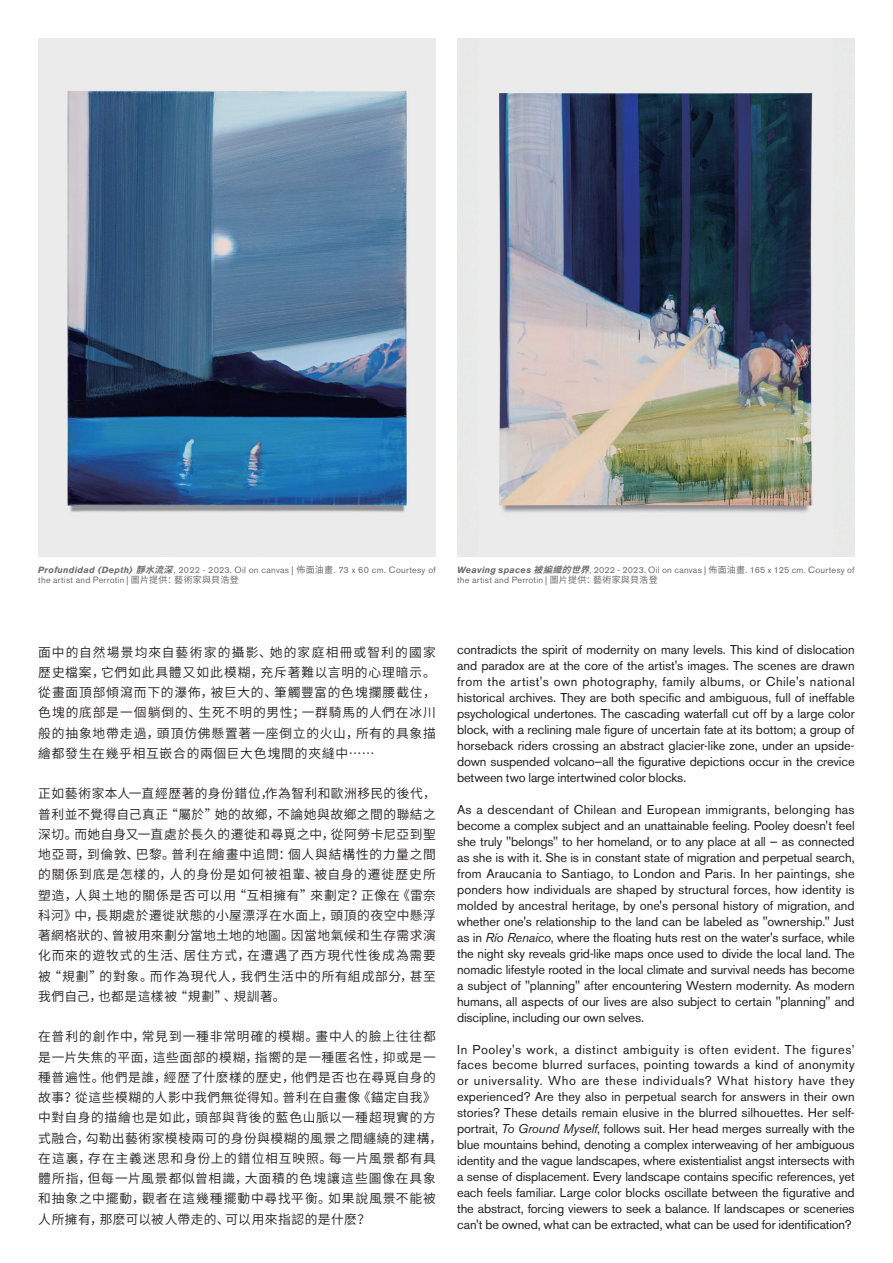
<style>
.page{position:relative;width:893px;height:1263px;background:#fff}
.page>*{position:absolute;margin:0;border:0;box-sizing:border-box;transform-origin:0 0}
.t1{font:12.75px/15.9px "Akzidenz Grotesk BE";letter-spacing:-.01em;color:#231f20;text-align:justify}
.t2{font:600 12.75px/20.2px "Noto Sans Hans";letter-spacing:.055em;color:#231f20;text-align:justify}
.t3{font:9px/10.8px "Akzidenz Grotesk BE";letter-spacing:.025em;color:#6c6d70}
.s1{font-weight:700;font-style:italic}
.s2{font-family:"Noto Sans Hans";font-weight:700;font-style:italic}
.s3{font-family:"Noto Sans Hans"}
.s4{font-style:italic}
</style>
<div class="page">
<img style="left:38px;top:38px;width:398px;height:518px">
<img style="left:457px;top:38px;width:398px;height:518px">
<p class="t3" style="left:38px;top:564px;width:399px"><span class="s1">Profundidad (Depth)</span> <span class="s2">靜水流深</span>, 2022 - 2023. Oil on canvas | <span class="s3">佈面油畫</span>. 73 x 60 cm. Courtesy of the artist and Perrotin | <span class="s3">圖片提供：藝術家與貝浩登</span></p>
<p class="t3" style="left:457px;top:564px;width:399px"><span class="s1">Weaving spaces</span> <span class="s2">被編織的世界</span>, 2022 - 2023. Oil on canvas | <span class="s3">佈面油畫</span>. 165 x 125 cm. Courtesy of the artist and Perrotin | <span class="s3">圖片提供：藝術家與貝浩登</span></p>
<p class="t2" style="left:38px;top:642px;width:399px">面中的自然場景均來自藝術家的攝影、她的家庭相冊或智利的國家歴史檔案，它們如此具體又如此模糊，充斥著難以言明的心理暗示。從畫面頂部傾瀉而下的瀑佈，被巨大的、筆觸豐富的色塊攔腰截住，色塊的底部是一個躺倒的、生死不明的男性；一群騎馬的人們在冰川般的抽象地帶走過，頭頂仿佛懸置著一座倒立的火山，所有的具象描繪都發生在幾乎相互嵌合的兩個巨大色塊間的夾縫中……</p>
<p class="t2" style="left:38px;top:784px;width:399px">正如藝術家本人一直經歴著的身份錯位，作為智利和歐洲移民的後代，普利並不覺得自己真正“屬於”她的故鄉，不論她與故鄉之間的聯結之深切。而她自身又一直處於長久的遷徙和尋覓之中，從阿勞卡尼亞到聖地亞哥，到倫敦、巴黎。普利在繪畫中追問：個人與結構性的力量之間的關係到底是怎樣的，人的身份是如何被祖輩、被自身的遷徙歴史所塑造，人與土地的關係是否可以用“互相擁有”來劃定？正像在《雷奈科河》中，長期處於遷徙狀態的小屋漂浮在水面上，頭頂的夜空中懸浮著網格狀的、曾被用來劃分當地土地的地圖。因當地氣候和生存需求演化而來的遊牧式的生活、居住方式，在遭遇了西方現代性後成為需要被“規劃”的對象。而作為現代人，我們生活中的所有組成部分，甚至我們自己，也都是這樣被“規劃”、規訓著。</p>
<p class="t2" style="left:38px;top:1027px;width:405px;text-align:left">在普利的創作中，常見到一種非常明確的模糊。畫中人的臉上往往都是一片失焦的平面，這些面部的模糊，指嚮的是一種匿名性，抑或是一種普遍性。他們是誰，經歴了什麽樣的歴史，他們是否也在尋覓自身的故事？從這些模糊的人影中我們無從得知。普利在自畫像《錨定自我》中對自身的描繪也是如此，頭部與背後的藍色山脈以一種超現實的方式融合，勾勒出藝術家模棱兩可的身份與模糊的風景之間纏繞的建構，在這裏，存在主義迷思和身份上的錯位相互映照。每一片風景都有具體所指，但每一片風景都似曾相識，大面積的色塊讓這些圖像在具象和抽象之中擺動，觀者在這幾種擺動中尋找平衡。如果說風景不能被人所擁有，那麽可以被人帶走的、可以用來指認的是什麽？</p>
<p class="t1" style="left:457px;top:642px;width:399px">contradicts the spirit of modernity on many levels. This kind of dislocation and paradox are at the core of the artist's images. The scenes are drawn from the artist's own photography, family albums, or Chile's national historical archives. They are both specific and ambiguous, full of ineffable psychological undertones. The cascading waterfall cut off by a large color block, with a reclining male figure of uncertain fate at its bottom; a group of horseback riders crossing an abstract glacier-like zone, under an upside&shy;down suspended volcano—all the figurative depictions occur in the crevice between two large intertwined color blocks.</p>
<p class="t1" style="left:457px;top:801px;width:399px">As a descendant of Chilean and European immigrants, belonging has become a complex subject and an unattainable feeling. Pooley doesn't feel she truly "belongs" to her homeland, or to any place at all — as connected as she is with it. She is in constant state of migration and perpetual search, from Araucanía to Santiago, to London and Paris. In her paintings, she ponders how individuals are shaped by structural forces, how identity is molded by ancestral heritage, by one's personal history of migration, and whether one's relationship to the land can be labeled as "ownership." Just as in <span class="s4">Río Renaico</span>, where the floating huts rest on the water's surface, while the night sky reveals grid-like maps once used to divide the local land. The nomadic lifestyle rooted in the local climate and survival needs has become a subject of "planning" after encountering Western modernity. As modern humans, all aspects of our lives are also subject to certain "planning" and discipline, including our own selves.</p>
<p class="t1" style="left:457px;top:1041px;width:399px">In Pooley's work, a distinct ambiguity is often evident. The figures’ faces become blurred surfaces, pointing towards a kind of anonymity or universality. Who are these individuals? What history have they experienced? Are they also in perpetual search for answers in their own stories? These details remain elusive in the blurred silhouettes. Her self&shy;portrait, <span class="s4">To Ground Myself</span>, follows suit. Her head merges surreally with the blue mountains behind, denoting a complex interweaving of her ambiguous identity and the vague landscapes, where existentialist angst intersects with a sense of displacement. Every landscape contains specific references, yet each feels familiar. Large color blocks oscillate between the figurative and the abstract, forcing viewers to seek a balance. If landscapes or sceneries can't be owned, what can be extracted, what can be used for identification?</p>
</div>
